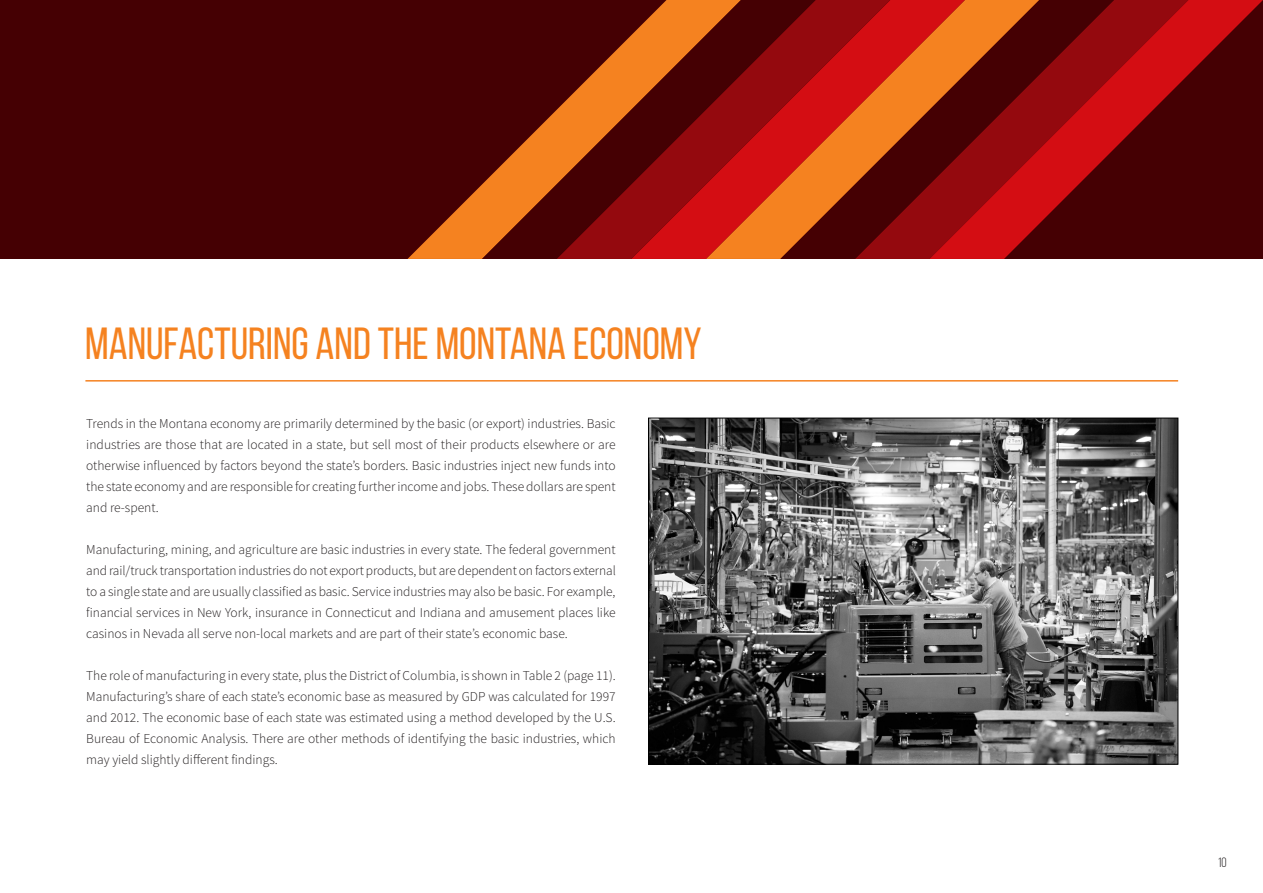
<style>
.page{position:relative;width:1263px;height:893px;background:#fff}
.page>*{position:absolute;margin:0;border:0;box-sizing:border-box;transform-origin:0 0}
.t1{font:45px "Bebas Neue";color:#f58220}
.Text{font:300 13.5px/21px "Source Sans Pro";color:#231f20;text-align:justify}
.t2{font:13.5px "Bebas Neue";color:#231f20}
</style>
<div class="page">
<div style="left:0;top:0;width:1263px;height:259px;background:#450003"></div>
<svg style="left:407px;top:184px;width:75px;height:75px"></svg>
<svg style="left:482px;top:35px;width:149px;height:224px"></svg>
<svg style="left:965px;top:0;width:298px;height:259px"></svg>
<svg style="left:631px;top:0;width:334px;height:259px"></svg>
<img style="left:650px;top:420px;width:526px;height:342px">
<hr style="left:85px;top:380px;width:1093px;height:2px;background:#f58220">
<p class="t1" style="left:85px;top:319px;width:618px">MANUFACTURING AND THE MONTANA ECONOMY</p>
<p class="Text" style="left:86px;top:413px;width:531px">Trends in the Montana economy are primarily determined by the basic (or export) industries. Basic industries are those that are located in a state, but sell most of their products elsewhere or are otherwise influenced by factors beyond the state’s borders. Basic industries inject new funds into the state economy and are responsible for creating further income and jobs. These dollars are spent and re-spent.</p>
<p class="Text" style="left:86px;top:539px;width:531px">Manufacturing, mining, and agriculture are basic industries in every state. The federal government and rail/truck transportation industries do not export products, but are dependent on factors external to a single state and are usually classified as basic. Service industries may also be basic. For example, financial services in New York, insurance in Connecticut and Indiana and amusement places like casinos in Nevada all serve non-local markets and are part of their state’s economic base.</p>
<p class="Text" style="left:86px;top:665px;width:531px">The role of manufacturing in every state, plus the District of Columbia, is shown in Table 2 (page 11).<br>Manufacturing’s share of each state’s economic base as measured by GDP was calculated for 1997 and 2012. The economic base of each state was estimated using a method developed by the U.S.<br>Bureau of Economic Analysis. There are other methods of identifying the basic industries, which may yield slightly different findings.</p>
<p class="t2" style="left:1218px;top:855px;width:10px">10</p>
</div>
